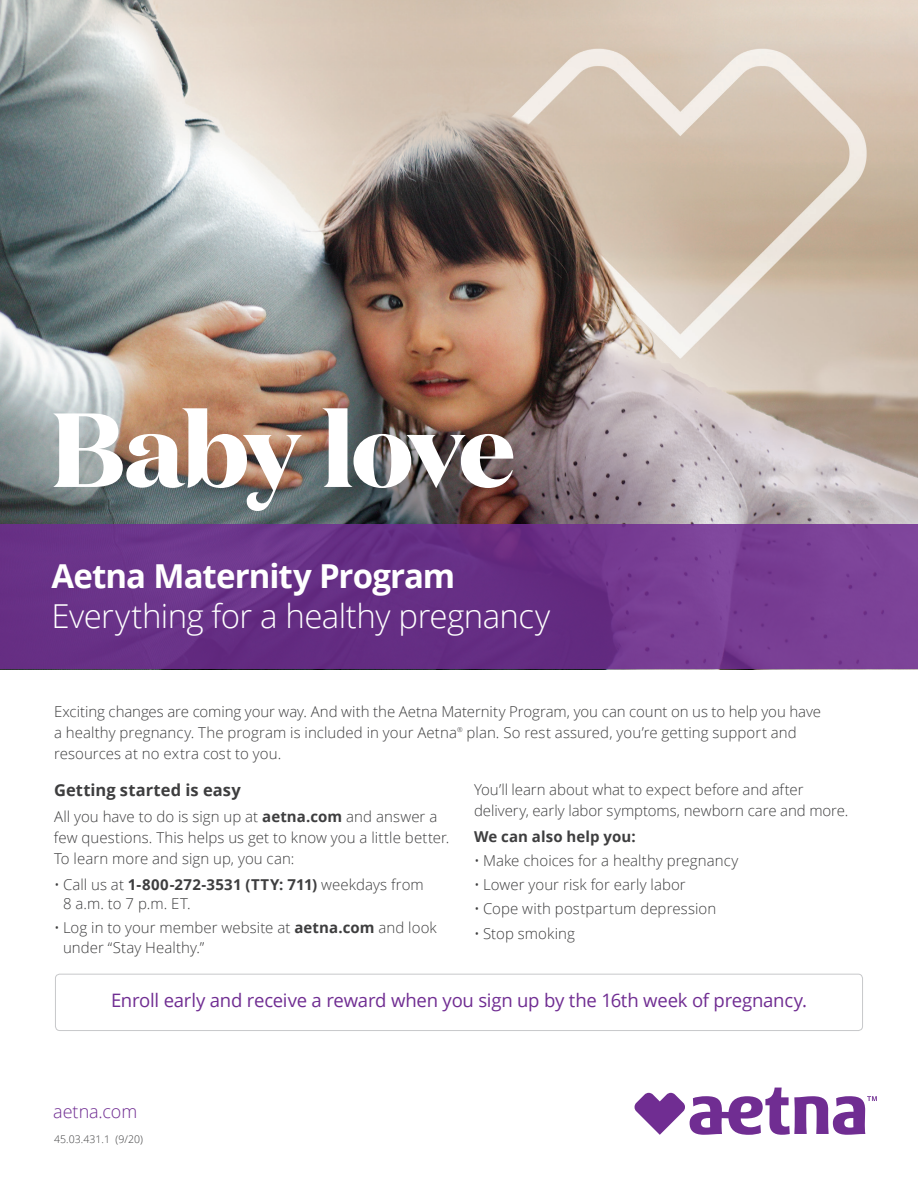
<style>
.page{position:relative;width:918px;height:1188px;background:#fff}
.page>*{position:absolute;margin:0;border:0;box-sizing:border-box;transform-origin:0 0}
.t1{font:700 105px "Domaine Disp";letter-spacing:-.035em;color:#fff}
.t2{font:300 33px "Open Sans";letter-spacing:-.02em;color:#fff}
.t3{font:700 33px "Open Sans";letter-spacing:-.03em;color:#fff}
.t4{font:18.6px "Open Sans";letter-spacing:-.015em;color:#702d92}
.t5{font:300 18px "Open Sans";letter-spacing:-.005em;color:#702d92}
.t6{font:700 16.5px "Open Sans";letter-spacing:.005em;color:#3e3e3f}
.t7{font:300 15px/21px "Open Sans";letter-spacing:.005em;color:#3e3e3f}
.t8{font:700 15px "Open Sans";letter-spacing:.005em;color:#3e3e3f}
.t9{font:300 10.5px "Open Sans";letter-spacing:.005em;color:#3e3e3f}
.t10{font:300 6.75px "Open Sans";color:#3e3e3f}
.s1{font-weight:700}
</style>
<div class="page">
<img style="left:0;top:0;width:918px;height:670px">
<div style="left:55px;top:974px;width:808px;height:57px;border:1px solid #c7c8ca;border-radius:4px"></div>
<svg style="left:0;top:524px;width:918px;height:145px;fill:#6a3388"></svg>
<svg style="left:634px;top:1088px;width:243px;height:47px"></svg>
<p class="t1" style="left:51px;top:381px;width:466px">Baby love</p>
<h1 class="t3" style="left:51px;top:552px;width:405px">Aetna Maternity Program</h1>
<h2 class="t2" style="left:51px;top:593px;width:500px">Everything for a healthy pregnancy</h2>
<p class="t7" style="left:54px;top:701px;width:769px">Exciting changes are coming your way. And with the Aetna Maternity Program, you can count on us to help you have a healthy pregnancy. The program is included in your Aetna</p>
<p class="t10" style="left:457px;top:725px;width:7px">®</p>
<p class="t7" style="left:467px;top:722px;width:332px">plan. So rest assured, you’re getting support and</p>
<p class="t7" style="left:54px;top:743px;width:229px">resources at no extra cost to you.</p>
<h3 class="t6" style="left:54px;top:778px;width:188px">Getting started is easy</h3>
<p class="t7" style="left:54px;top:805px;width:397px">All you have to do is sign up at <span class="s1">aetna.com</span> and answer a few questions. This helps us get to know you a little better.</p>
<p class="t7" style="left:54px;top:847px;width:242px">To learn more and sign up, you can:</p>
<p class="t7" style="left:63px;top:874px;width:362px;line-height:19.5px;text-indent:-9px">• Call us at <span class="s1">1-800-272-3531 (TTY: 711)</span> weekdays from<br>8 a.m. to 7 p.m. ET.</p>
<p class="t7" style="left:63px;top:918px;width:375px;line-height:19.5px;text-indent:-9px">• Log in to your member website at <span class="s1">aetna.com</span> and look under “Stay Healthy.”</p>
<p class="t7" style="left:474px;top:778px;width:376px">You’ll learn about what to expect before and after delivery, early labor symptoms, newborn care and more.</p>
<h3 class="t8" style="left:474px;top:825px;width:163px">We can also help you:</h3>
<p class="t7" style="left:474px;top:849px;width:266px">• Make choices for a healthy pregnancy</p>
<p class="t7" style="left:474px;top:874px;width:213px">• Lower your risk for early labor</p>
<p class="t7" style="left:474px;top:898px;width:244px">• Cope with postpartum depression</p>
<p class="t7" style="left:474px;top:922px;width:102px">• Stop smoking</p>
<p class="t4" style="left:111px;top:988px;width:697px">Enroll early and receive a reward when you sign up by the 16th week of pregnancy.</p>
<p class="t5" style="left:53px;top:1099px;width:85px">aetna.com</p>
<p class="t9" style="left:54px;top:1132px;width:91px">45.03.431.1 (9/20)</p>
</div>
